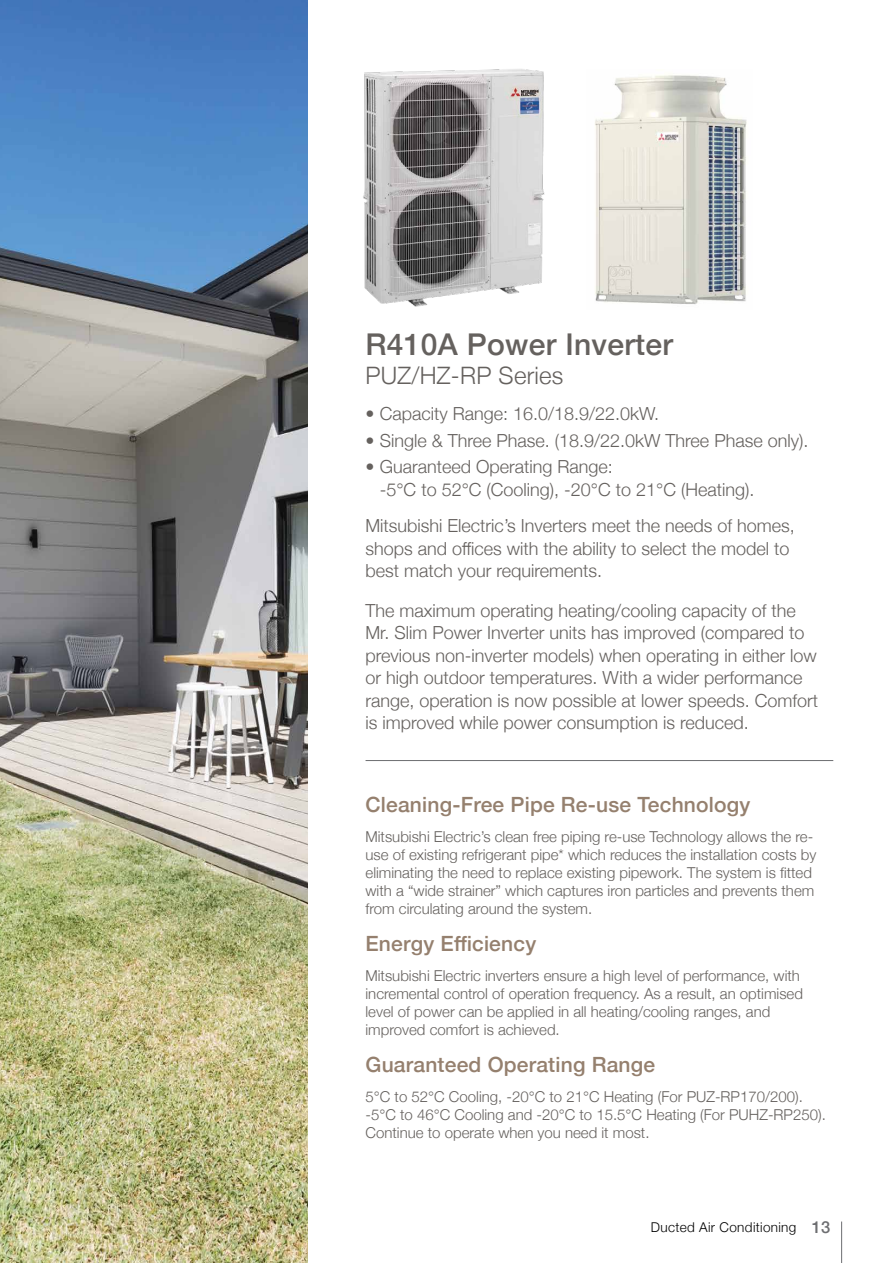
<style>
.page{position:relative;width:893px;height:1263px;background:#fff}
.page>*{position:absolute;margin:0;border:0;box-sizing:border-box;transform-origin:0 0}
.t1{font:500 30px "Helvetica Neue";letter-spacing:.01em;color:#65615e}
.t2{font:300 24px "Helvetica Neue";letter-spacing:.01em;color:#65615e}
.t3{font:500 21px "Helvetica Neue";letter-spacing:.01em;color:#95806e}
.t4{font:300 18px/22.5px "Helvetica Neue";color:#65615e}
.t5{font:300 15px/18px "Helvetica Neue";color:#65615e}
.t6{font:300 13.5px "Helvetica Neue";letter-spacing:.025em;color:#000}
.s1{font-weight:500;font-size:16.5px;color:#6d6e71}
</style>
<div class="page">
<hr style="left:841px;top:1221px;width:1px;height:42px;background:#6d6e71">
<img style="left:0;top:0;width:308px;height:1263px">
<hr style="left:366px;top:760px;width:467px;height:1px;background:#6d6e71">
<img style="left:595px;top:75px;width:152px;height:230px">
<img style="left:363px;top:69px;width:182px;height:238px">
<h1 class="t1" style="left:366px;top:320px;width:309px">R410A Power Inverter</h1>
<h2 class="t2" style="left:366px;top:356px;width:199px">PUZ/HZ-RP Series</h2>
<p class="t4" style="left:366px;top:401px;width:295px">• Capacity Range: 16.0/18.9/22.0kW.</p>
<p class="t4" style="left:366px;top:428px;width:444px">• Single &amp; Three Phase. (18.9/22.0kW Three Phase only).</p>
<p class="t4" style="left:380px;top:454px;width:376px;text-indent:-14px">• Guaranteed Operating Range:<br>-5°C to 52°C (Cooling), -20°C to 21°C (Heating).</p>
<p class="t4" style="left:366px;top:513px;width:431px">Mitsubishi Electric’s Inverters meet the needs of homes, shops and offices with the ability to select the model to best match your requirements.</p>
<p class="t4" style="left:366px;top:598px;width:454px">The maximum operating heating/cooling capacity of the Mr. Slim Power Inverter units has improved (compared to previous non-inverter models) when operating in either low or high outdoor temperatures. With a wider performance range, operation is now possible at lower speeds. Comfort is improved while power consumption is reduced.</p>
<h3 class="t3" style="left:366px;top:788px;width:386px">Cleaning-Free Pipe Re-use Technology</h3>
<p class="t5" style="left:366px;top:827px;width:452px">Mitsubishi Electric’s clean free piping re-use Technology allows the re&shy;use of existing refrigerant pipe* which reduces the installation costs by eliminating the need to replace existing pipework. The system is fitted with a “wide strainer” which captures iron particles and prevents them from circulating around the system.</p>
<h3 class="t3" style="left:366px;top:927px;width:172px">Energy Efficiency</h3>
<p class="t5" style="left:366px;top:966px;width:439px">Mitsubishi Electric inverters ensure a high level of performance, with incremental control of operation frequency. As a result, an optimised level of power can be applied in all heating/cooling ranges, and improved comfort is achieved.</p>
<h3 class="t3" style="left:366px;top:1048px;width:291px">Guaranteed Operating Range</h3>
<p class="t5" style="left:366px;top:1087px;width:462px">5°C to 52°C Cooling, -20°C to 21°C Heating (For PUZ-RP170/200). -5°C to 46°C Cooling and -20°C to 15.5°C Heating (For PUHZ-RP250).<br>Continue to operate when you need it most.</p>
<p class="t6" style="left:651px;top:1216px;width:181px">Ducted Air Conditioning <span class="s1">13</span></p>
</div>
